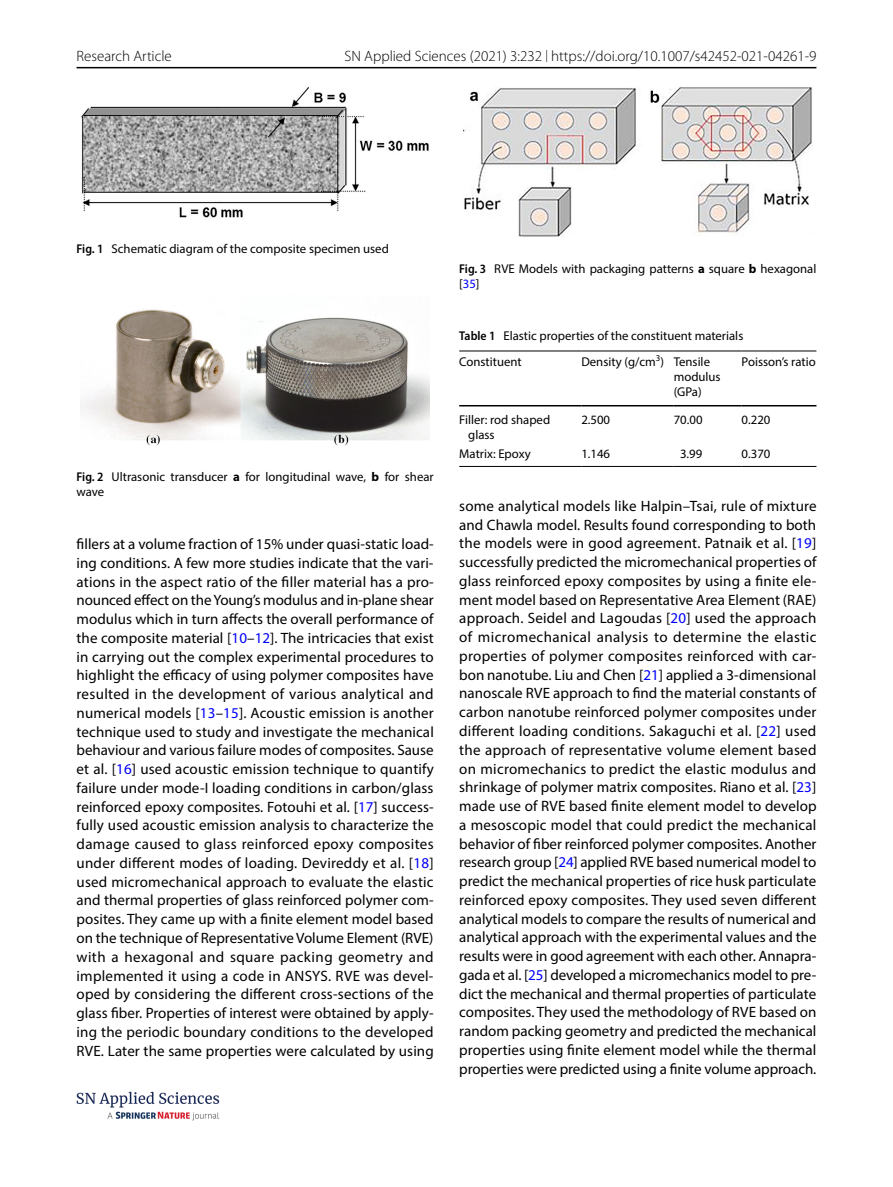
<style>
.page{position:relative;width:893px;height:1187px;background:#fff}
.page>*{position:absolute;margin:0;border:0;box-sizing:border-box;transform-origin:0 0}
.t1{font:15px/18.8px "Myriad Pro";color:#000;text-align:justify}
.t2{font:300 15px "Myriad Pro";color:#000}
.t3{font:12.75px/15px "Myriad Pro";color:#000}
.s1{font-size:12px}
.s2{font-weight:600;font-stretch:semi-condensed}
.s3{font-weight:700}
.s4{color:#00f}
</style>
<div class="page">
<hr style="left:77px;top:67px;width:739px;height:1px;background:#000">
<img style="left:77px;top:1091px;width:143px;height:29px">
<img style="left:81px;top:87px;width:348px;height:131px">
<img style="left:81px;top:309px;width:348px;height:136px">
<img style="left:463px;top:87px;width:349px;height:150px">
<hr style="left:459px;top:350px;width:122px;height:1px;background:#000">
<hr style="left:459px;top:405px;width:122px;height:1px;background:#000">
<hr style="left:581px;top:350px;width:93px;height:1px;background:#000">
<hr style="left:581px;top:405px;width:93px;height:1px;background:#000">
<hr style="left:674px;top:350px;width:68px;height:1px;background:#000">
<hr style="left:674px;top:405px;width:68px;height:1px;background:#000">
<hr style="left:742px;top:350px;width:74px;height:1px;background:#000">
<hr style="left:742px;top:405px;width:74px;height:1px;background:#000">
<hr style="left:459px;top:466px;width:122px;height:1px;background:#000">
<hr style="left:581px;top:466px;width:93px;height:1px;background:#000">
<hr style="left:674px;top:466px;width:68px;height:1px;background:#000">
<hr style="left:742px;top:466px;width:74px;height:1px;background:#000">
<p class="t2" style="left:77px;top:47px;width:97px">Research Article</p>
<p class="t2" style="left:344px;top:47px;width:473px">SN Applied Sciences (2021) 3:232 <span class="s1">|</span> https://doi.org/10.1007/s42452-021-04261-9</p>
<p class="t3" style="left:77px;top:241px;width:314px"><span class="s2">Fig. 1</span> Schematic diagram of the composite specimen used</p>
<p class="t3" style="left:77px;top:469px;width:359px"><span class="s2">Fig. 2</span> Ultrasonic transducer <span class="s3">a</span> for longitudinal wave, <span class="s3">b</span> for shear wave</p>
<p class="t1" style="left:77px;top:534px;width:359px">fillers at a volume fraction of 15% under quasi-static load&shy;ing conditions. A few more studies indicate that the vari&shy;ations in the aspect ratio of the filler material has a pro&shy;nounced effect on the Young’s modulus and in-plane shear modulus which in turn affects the overall performance of the composite material [<span class="s4">10</span>–<span class="s4">12</span>]. The intricacies that exist in carrying out the complex experimental procedures to highlight the efficacy of using polymer composites have resulted in the development of various analytical and numerical models [<span class="s4">13</span>–<span class="s4">15</span>]. Acoustic emission is another technique used to study and investigate the mechanical behaviour and various failure modes of composites. Sause et al. [<span class="s4">16</span>] used acoustic emission technique to quantify failure under mode-I loading conditions in carbon/glass reinforced epoxy composites. Fotouhi et al. [<span class="s4">17</span>] success&shy;fully used acoustic emission analysis to characterize the damage caused to glass reinforced epoxy composites under different modes of loading. Devireddy et al. [<span class="s4">18</span>] used micromechanical approach to evaluate the elastic and thermal properties of glass reinforced polymer com&shy;posites. They came up with a finite element model based on the technique of Representative Volume Element (RVE) with a hexagonal and square packing geometry and implemented it using a code in ANSYS. RVE was devel&shy;oped by considering the different cross-sections of the glass fiber. Properties of interest were obtained by apply&shy;ing the periodic boundary conditions to the developed RVE. Later the same properties were calculated by using</p>
<p class="t3" style="left:459px;top:261px;width:359px"><span class="s2">Fig. 3</span> RVE Models with packaging patterns <span class="s3">a</span> square <span class="s3">b</span> hexagonal [<span class="s4">35</span>]</p>
<p class="t3" style="left:459px;top:323px;width:286px;line-height:25.5px"><span class="s2">Table 1</span> Elastic properties of the constituent materials<br>Constituent</p>
<p class="t3" style="left:674px;top:354px;width:48px;text-indent:-92px">Density (g/cm<sup>3</sup>) Tensile modulus (GPa)</p>
<p class="t3" style="left:742px;top:354px;width:76px">Poisson’s ratio</p>
<p class="t3" style="left:468px;top:412px;width:83px;text-indent:-9px">Filler: rod shaped glass</p>
<p class="t3" style="left:581px;top:412px;width:30px">2.500</p>
<p class="t3" style="left:674px;top:412px;width:30px">70.00</p>
<p class="t3" style="left:742px;top:412px;width:30px">0.220</p>
<p class="t3" style="left:459px;top:446px;width:73px">Matrix: Epoxy</p>
<p class="t3" style="left:581px;top:446px;width:30px">1.146</p>
<p class="t3" style="left:680px;top:446px;width:24px">3.99</p>
<p class="t3" style="left:742px;top:446px;width:30px">0.370</p>
<p class="t1" style="left:459px;top:496px;width:359px">some analytical models like Halpin–Tsai, rule of mixture and Chawla model. Results found corresponding to both the models were in good agreement. Patnaik et al. [<span class="s4">19</span>] successfully predicted the micromechanical properties of glass reinforced epoxy composites by using a finite ele&shy;ment model based on Representative Area Element (RAE) approach. Seidel and Lagoudas [<span class="s4">20</span>] used the approach of micromechanical analysis to determine the elastic properties of polymer composites reinforced with car&shy;bon nanotube. Liu and Chen [<span class="s4">21</span>] applied a 3-dimensional nanoscale RVE approach to find the material constants of carbon nanotube reinforced polymer composites under different loading conditions. Sakaguchi et al. [<span class="s4">22</span>] used the approach of representative volume element based on micromechanics to predict the elastic modulus and shrinkage of polymer matrix composites. Riano et al. [<span class="s4">23</span>] made use of RVE based finite element model to develop a mesoscopic model that could predict the mechanical behavior of fiber reinforced polymer composites. Another research group [<span class="s4">24</span>] applied RVE based numerical model to predict the mechanical properties of rice husk particulate reinforced epoxy composites. They used seven different analytical models to compare the results of numerical and analytical approach with the experimental values and the results were in good agreement with each other. Annapra&shy;gada et al. [<span class="s4">25</span>] developed a micromechanics model to pre&shy;dict the mechanical and thermal properties of particulate composites. They used the methodology of RVE based on random packing geometry and predicted the mechanical properties using finite element model while the thermal properties were predicted using a finite volume approach.</p>
</div>
